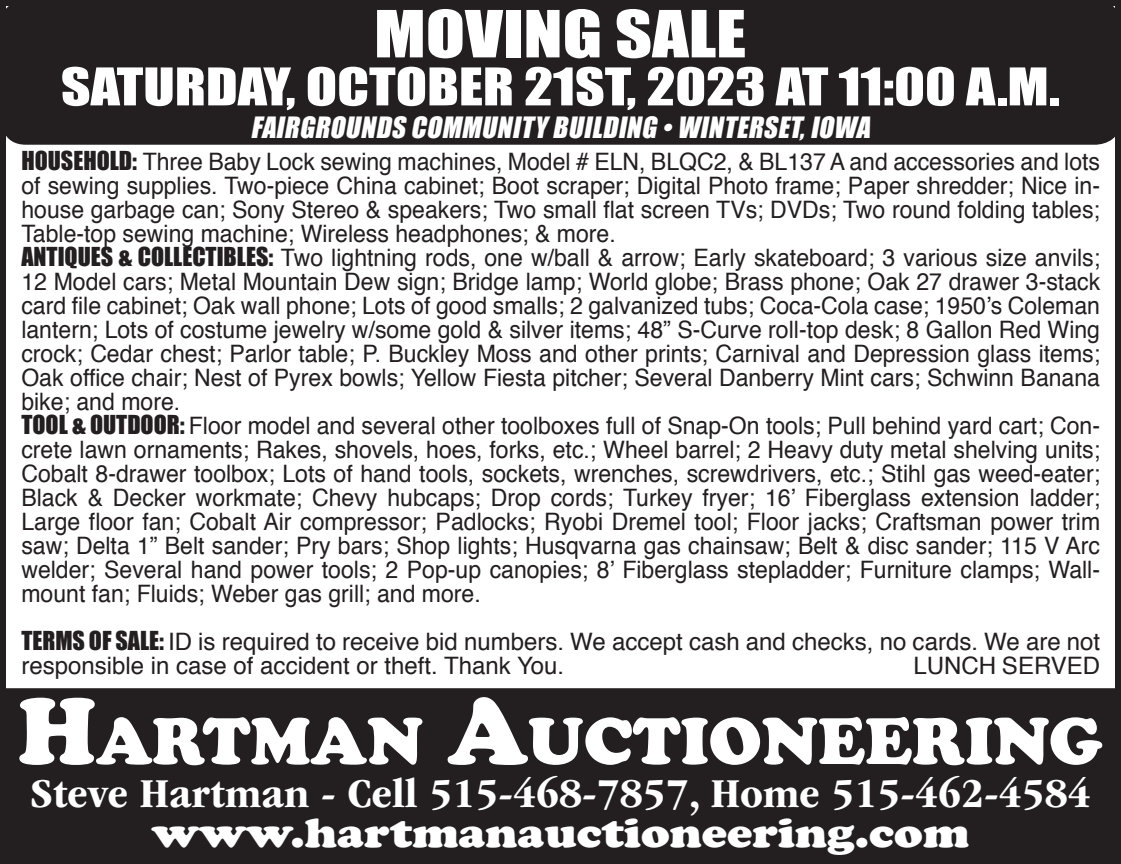
<style>
.page{position:relative;width:1121px;height:864px;background:#fff}
.page>*{position:absolute;margin:0;border:0;box-sizing:border-box;transform-origin:0 0}
.t1{font:900 68.7px "Cooper";color:#fff}
.t2{font:60px "Impact";color:#fff;scale:1.2 1}
.t3{font:48px "Impact";color:#fff;scale:1.2 1}
.t4{font:700 condensed 42.6px "ITC Garamond Std";color:#fff;scale:1.12 1}
.t5{font:900 42.6px "Cooper";color:#fff;scale:1.12 1}
.t6{font:italic 27px "Impact";color:#fff}
.t7{font:24px/24px "Helvetica";color:#231f20;scale:.96 1}
.t8{font:24px/24px "Helvetica";color:#231f20}
.s1{font-family:"Impact"}
.s2{font-size:97.8px}
</style>
<div class="page">
<div style="left:1px;top:0;width:1119px;height:145px;background:#231f20;border-radius:25px"></div>
<div style="left:0;top:688px;width:1120px;height:176px;background:#231f20"></div>
<h2 class="t2" style="left:374px;top:-13px;width:311px">MOVING SALE</h2>
<h3 class="t3" style="left:61px;top:49px;width:833px">SATURDAY, OCTOBER 21ST, 2023 AT 11:00 A.M.</h3>
<p class="t6" style="left:250px;top:107px;width:627px">FAIRGROUNDS COMMUNITY BUILDING •WINTERSET,IOWA</p>
<p class="t7" style="left:21px;top:150px;width:1125px"><span class="s1">HOUSEHOLD:</span> Three Baby Lock sewing machines, Model # ELN, BLQC2, &amp; BL137 A and accessories and lots of sewing supplies. Two-piece China cabinet; Boot scraper; Digital Photo frame; Paper shredder; Nice in&shy;house garbage can; Sony Stereo &amp; speakers; Two small flat screen TVs; DVDs; Two round folding tables; Table-top sewing machine; Wireless headphones; &amp; more.<br><span class="s1">ANTIQUES &amp; COLLECTIBLES:</span> Two lightning rods, one w/ball &amp; arrow; Early skateboard; 3 various size anvils; 12 Model cars; Metal Mountain Dew sign; Bridge lamp; World globe; Brass phone; Oak 27 drawer 3-stack card file cabinet; Oak wall phone; Lots of good smalls; 2 galvanized tubs; Coca-Cola case; 1950’s Coleman lantern; Lots of costume jewelry w/some gold &amp; silver items; 48” S-Curve roll-top desk; 8 Gallon Red Wing crock; Cedar chest; Parlor table; P. Buckley Moss and other prints; Carnival and Depression glass items; Oak office chair; Nest of Pyrex bowls; Yellow Fiesta pitcher; Several Danberry Mint cars; Schwinn Banana bike; and more.<br><span class="s1">TOOL &amp; OUTDOOR:</span> Floor model and several other toolboxes full of Snap-On tools; Pull behind yard cart; Con&shy;crete lawn ornaments; Rakes, shovels, hoes, forks, etc.; Wheel barrel; 2 Heavy duty metal shelving units; Cobalt 8-drawer toolbox; Lots of hand tools, sockets, wrenches, screwdrivers, etc.; Stihl gas weed-eater; Black &amp; Decker workmate; Chevy hubcaps; Drop cords; Turkey fryer; 16’ Fiberglass extension ladder; Large floor fan; Cobalt Air compressor; Padlocks; Ryobi Dremel tool; Floor jacks; Craftsman power trim saw; Delta 1” Belt sander; Pry bars; Shop lights; Husqvarna gas chainsaw; Belt &amp; disc sander; 115 V Arc welder; Several hand power tools; 2 Pop-up canopies; 8’ Fiberglass stepladder; Furniture clamps; Wall&shy;mount fan; Fluids; Weber gas grill; and more.</p>
<p class="t8" style="left:21px;top:630px;width:1080px"><span class="s1">TERMS OF SALE:</span> ID is required to receive bid numbers. We accept cash and checks, no cards. We are not responsible in case of accident or theft. Thank You.</p>
<p class="t8" style="left:913px;top:654px;width:188px">LUNCH SERVED</p>
<h1 class="t1" style="left:18px;top:701px;width:1086px"><span class="s2">H</span>ARTMAN <span class="s2">A</span>UCTIONEERING</h1>
<h3 class="t4" style="left:30px;top:769px;width:948px">Steve Hartman - Cell 515-468-7857, Home 515-462-4584</h3>
<h3 class="t5" style="left:152px;top:808px;width:731px">www.hartmanauctioneering.com</h3>
</div>
